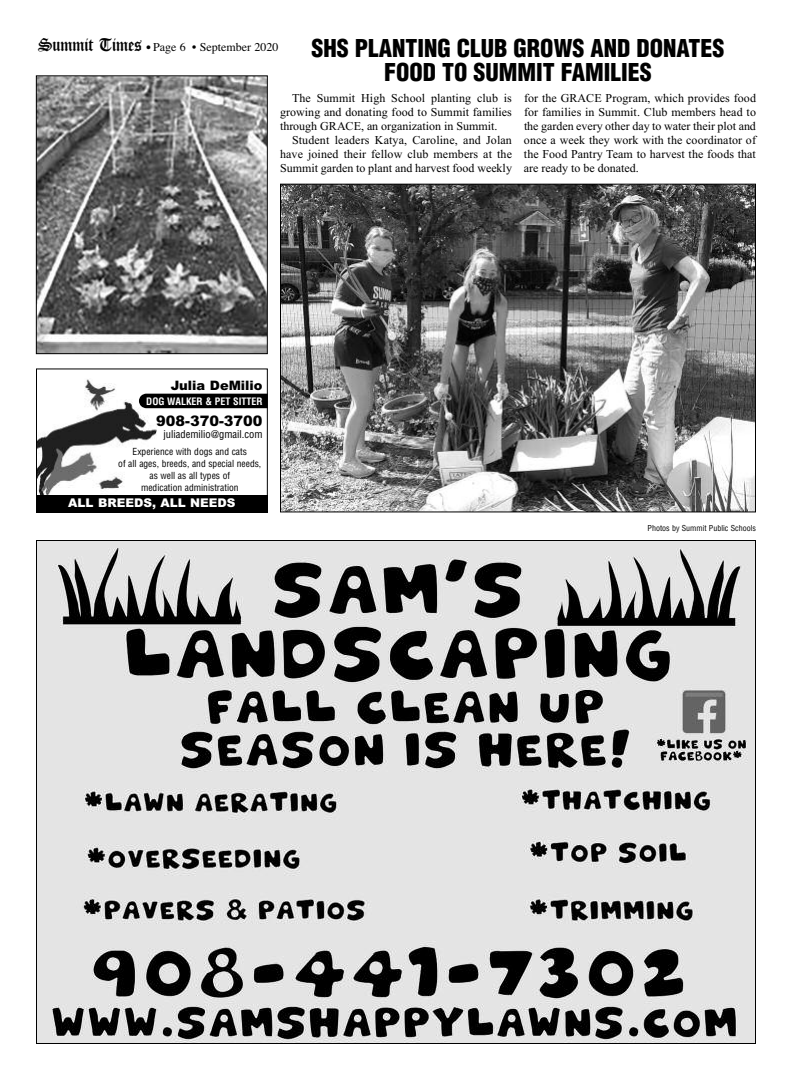
<style>
.page{position:relative;width:792px;height:1080px;background:#fff}
.page>*{position:absolute;margin:0;border:0;box-sizing:border-box;transform-origin:0 0}
.t1{font:900 condensed 24px/24px "Helvetica";color:#000;text-align:center}
.t2{font:900 14.5px "Arial";color:#000}
.t3{font:900 13px "Arial";color:#000}
.t4{font:12px/14px "Times New Roman";color:#000;text-align:justify}
.t5{font:12px "Times";color:#000}
.t6{font:900 12px "Arial";color:#fff}
.t7{font:condensed 10.5px "Helvetica";color:#000}
.t8{font:700 condensed 10px "Helvetica";color:#fff}
.t9{font:condensed 9.5px/12px "Helvetica";color:#000;text-align:center}
.t10{font:condensed 8px "Helvetica";color:#000}
.s1{font-family:"Manuscript Regular SWFTE";font-size:20px}
.s2{font-family:"Futura";font-weight:700;font-stretch:condensed;font-size:10px}
</style>
<div class="page">
<img style="left:38px;top:542px;width:716px;height:500px">
<img style="left:282px;top:186px;width:472px;height:324px">
<div style="left:280px;top:184px;width:476px;height:328px;border:1px solid #000"></div>
<img style="left:38px;top:77px;width:228px;height:275px">
<div style="left:36px;top:75px;width:232px;height:279px;border:1px solid #000"></div>
<img style="left:38px;top:379px;width:119px;height:116px">
<div style="left:36px;top:368px;width:232px;height:144px;border:1px solid #000"></div>
<div style="left:36px;top:495px;width:232px;height:17px;background:#000"></div>
<div style="left:139px;top:394px;width:129px;height:14px;background:#000"></div>
<p class="t5" style="left:38px;top:40px;width:242px"><span class="s1">Summit Times</span> <span class="s2">•</span> Page 6 • September 2020</p>
<h1 class="t1" style="left:312px;top:36px;width:414px">SHS PLANTING CLUB GROWS AND DONATES<br>FOOD TO SUMMIT FAMILIES</h1>
<p class="t4" style="left:280px;top:91px;width:233px;text-indent:12px">The Summit High School planting club is growing and donating food to Summit families through GRACE, an organization in Summit.</p>
<p class="t4" style="left:280px;top:133px;width:234px;text-indent:12px">Student leaders Katya, Caroline, and Jolan have joined their fellow club members at the Summit garden to plant and harvest food weekly</p>
<p class="t4" style="left:524px;top:91px;width:234px">for the GRACE Program, which provides food for families in Summit. Club members head to the garden every other day to water their plot and once a week they work with the coordinator of the Food Pantry Team to harvest the foods that are ready to be donated.</p>
<p class="t3" style="left:171px;top:378px;width:93px">Julia DeMilio</p>
<p class="t8" style="left:146px;top:395px;width:118px">DOG WALKER &amp; PET SITTER</p>
<p class="t2" style="left:156px;top:412px;width:108px">908-370-3700</p>
<p class="t7" style="left:164px;top:428px;width:101px">juliademilio@gmail.com</p>
<p class="t9" style="left:118px;top:445px;width:145px">Experience with dogs and cats<br>of all ages, breeds, and special needs, as well as all types of<br>medication administration</p>
<p class="t6" style="left:68px;top:496px;width:169px">ALL BREEDS, ALL NEEDS</p>
<p class="t10" style="left:648px;top:524px;width:110px">Photos by Summit Public Schools</p>
</div>
